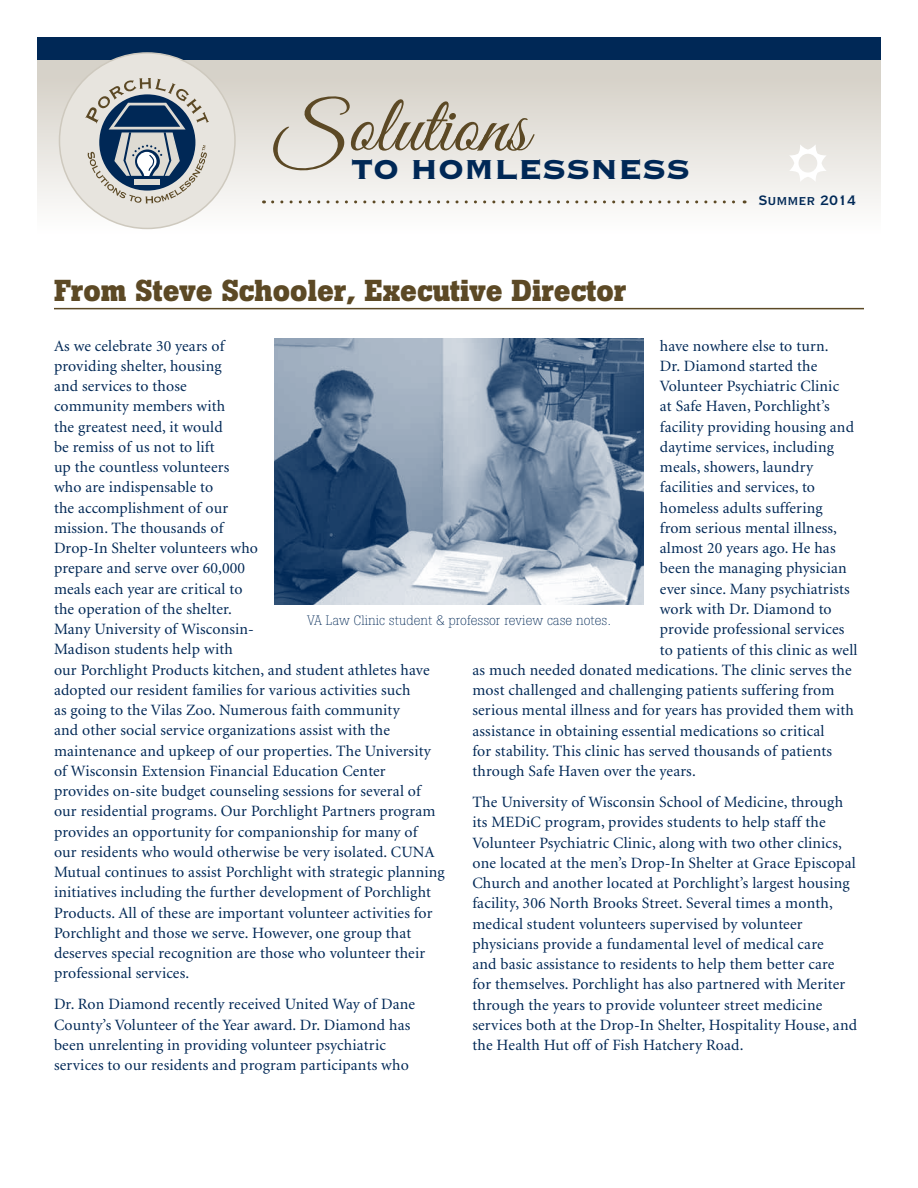
<style>
.page{position:relative;width:918px;height:1188px;background:#fff}
.page>*{position:absolute;margin:0;border:0;box-sizing:border-box;transform-origin:0 0}
.t1{font:81.75px "Great Vibes";color:#5c4925}
.t2{font:36px "Copperplate Thirty Three BC";color:#002856}
.t3{font:700 30px "Boton";color:#5c4925}
.t4{font:18px "Copperplate Thirty BC";color:#002856}
.t5{font:15.75px/20.2px "Minion";letter-spacing:.01em;color:#002856}
.t6{font:300 13.5px "Boton";color:#002856}
</style>
<div class="page">
<svg style="left:37px;top:60px;width:844px;height:170px"></svg>
<div style="left:37px;top:37px;width:844px;height:23px;background:#002856"></div>
<div style="left:59px;top:53px;width:176px;height:175px;background:#e7e4de;border-radius:50%"></div>
<svg style="left:85px;top:78px;width:124px;height:125px"></svg>
<svg style="left:273px;top:200px;width:472px;height:3px"></svg>
<svg style="left:789px;top:144px;width:38px;height:38px"></svg>
<hr style="left:54px;top:308px;width:810px;height:1px;background:#5c4925">
<img style="left:274px;top:339px;width:370px;height:266px">
<h1 class="t1" style="left:273px;top:81px;width:257px">Solutions</h1>
<h2 class="t2" style="left:351px;top:151px;width:341px">TO HOMLESSNESS</h2>
<p class="t4" style="left:759px;top:192px;width:99px">Summer 2014</p>
<h3 class="t3" style="left:54px;top:273px;width:574px">From Steve Schooler, Executive Director</h3>
<p class="t5" style="left:54px;top:336px;width:392px">As we celebrate 30 years of<br>providing shelter, housing<br>and services to those<br>community members with<br>the greatest need, it would<br>be remiss of us not to lift<br>up the countless volunteers<br>who are indispensable to<br>the accomplishment of our<br>mission. The thousands of<br>Drop-In Shelter volunteers who<br>prepare and serve over 60,000<br>meals each year are critical to<br>the operation of the shelter.<br>Many University of Wisconsin-<br>Madison students help with<br>our Porchlight Products kitchen, and student athletes have adopted our resident families for various activities such<br>as going to the Vilas Zoo. Numerous faith community<br>and other social service organizations assist with the maintenance and upkeep of our properties. The University of Wisconsin Extension Financial Education Center<br>provides on-site budget counseling sessions for several of our residential programs. Our Porchlight Partners program provides an opportunity for companionship for many of<br>our residents who would otherwise be very isolated. CUNA Mutual continues to assist Porchlight with strategic planning initiatives including the further development of Porchlight Products. All of these are important volunteer activities for Porchlight and those we serve. However, one group that deserves special recognition are those who volunteer their professional services.</p>
<p class="t5" style="left:54px;top:995px;width:363px">Dr. Ron Diamond recently received United Way of Dane County’s Volunteer of the Year award. Dr. Diamond has been unrelenting in providing volunteer psychiatric services to our residents and program participants who</p>
<p class="t5" style="left:660px;top:336px;width:170px">have nowhere else to turn.</p>
<p class="t5" style="left:660px;top:356px;width:159px">Dr. Diamond started the</p>
<p class="t5" style="left:660px;top:377px;width:181px">Volunteer Psychiatric Clinic</p>
<p class="t5" style="left:660px;top:397px;width:171px">at Safe Haven, Porchlight’s</p>
<p class="t5" style="left:660px;top:417px;width:196px">facility providing housing and</p>
<p class="t5" style="left:660px;top:437px;width:176px">daytime services, including</p>
<p class="t5" style="left:660px;top:458px;width:155px">meals, showers, laundry</p>
<p class="t5" style="left:660px;top:478px;width:157px">facilities and services, to</p>
<p class="t5" style="left:660px;top:498px;width:164px">homeless adults suffering</p>
<p class="t5" style="left:660px;top:518px;width:179px">from serious mental illness,</p>
<p class="t5" style="left:660px;top:539px;width:177px">almost 20 years ago. He has</p>
<p class="t5" style="left:660px;top:559px;width:188px">been the managing physician</p>
<p class="t5" style="left:660px;top:579px;width:191px">ever since. Many psychiatrists</p>
<p class="t5" style="left:660px;top:599px;width:173px">work with Dr. Diamond to</p>
<p class="t5" style="left:660px;top:620px;width:186px">provide professional services</p>
<p class="t5" style="left:660px;top:640px;width:199px">to patients of this clinic as well</p>
<p class="t5" style="left:473px;top:660px;width:381px">as much needed donated medications. The clinic serves the</p>
<p class="t5" style="left:473px;top:680px;width:363px">most challenged and challenging patients suffering from</p>
<p class="t5" style="left:473px;top:701px;width:383px">serious mental illness and for years has provided them with</p>
<p class="t5" style="left:473px;top:721px;width:354px">assistance in obtaining essential medications so critical</p>
<p class="t5" style="left:473px;top:741px;width:361px">for stability. This clinic has served thousands of patients</p>
<p class="t5" style="left:473px;top:761px;width:225px">through Safe Haven over the years.</p>
<p class="t5" style="left:473px;top:792px;width:386px">The University of Wisconsin School of Medicine, through its MEDiC program, provides students to help staff the Volunteer Psychiatric Clinic, along with two other clinics, one located at the men’s Drop-In Shelter at Grace Episcopal Church and another located at Porchlight’s largest housing facility, 306 North Brooks Street. Several times a month, medical student volunteers supervised by volunteer physicians provide a fundamental level of medical care<br>and basic assistance to residents to help them better care for themselves. Porchlight has also partnered with Meriter through the years to provide volunteer street medicine services both at the Drop-In Shelter, Hospitality House, and the Health Hut off of Fish Hatchery Road.</p>
<p class="t6" style="left:307px;top:613px;width:305px">VA Law Clinic student &amp; professor review case notes.</p>
</div>
